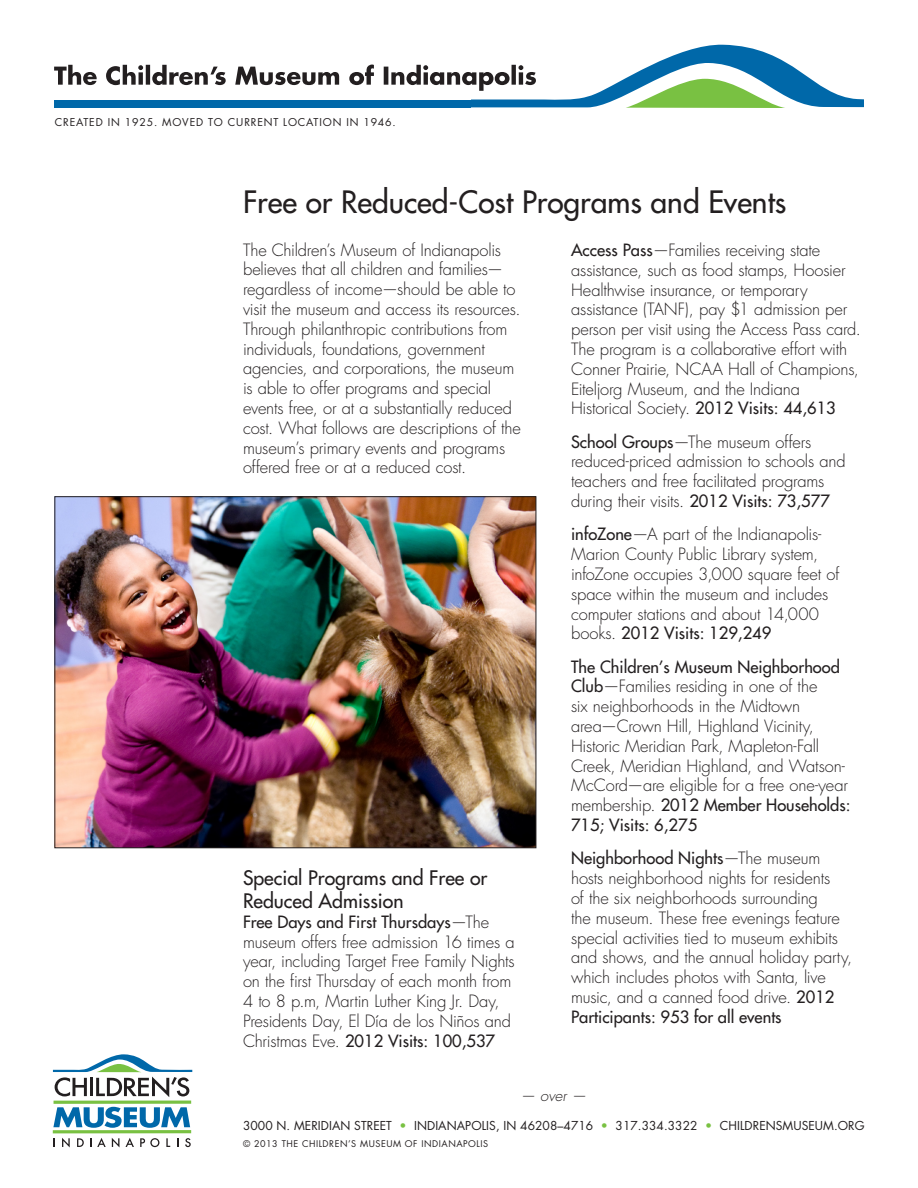
<style>
.page{position:relative;width:918px;height:1188px;background:#fff}
.page>*{position:absolute;margin:0;border:0;box-sizing:border-box;transform-origin:0 0}
.t1{font:30px "Futura";color:#231f20}
.Section_Title{font:19.5px/23.4px "Futura";color:#231f20}
.Body{font:300 16.5px/19.8px "Futura";letter-spacing:-.01em;color:#231f20}
.Section_Title-2{font:italic 300 15px "Futura";color:#231f20}
.t2{font:12px "Futura Std";letter-spacing:.005em;color:#231f20}
.t3{font:10.5px "Futura Std";letter-spacing:.08em;color:#231f20}
.t4{font:9px "Futura Std";letter-spacing:.06em;color:#231f20}
.s1{font-weight:400}
.s2{color:#79c142}
</style>
<div class="page">
<svg style="left:54px;top:44px;width:810px;height:64px"></svg>
<img style="left:56px;top:498px;width:478px;height:348px">
<svg style="left:53px;top:1138px;width:2px;height:9px"></svg>
<svg style="left:62px;top:1138px;width:8px;height:9px"></svg>
<svg style="left:77px;top:1138px;width:7px;height:9px"></svg>
<svg style="left:97px;top:1138px;width:9px;height:9px"></svg>
<svg style="left:112px;top:1138px;width:7px;height:9px"></svg>
<svg style="left:126px;top:1138px;width:8px;height:9px"></svg>
<svg style="left:140px;top:1138px;width:19px;height:9px"></svg>
<svg style="left:166px;top:1138px;width:4px;height:9px"></svg>
<svg style="left:185px;top:1138px;width:6px;height:9px"></svg>
<svg style="left:53px;top:1107px;width:137px;height:21px"></svg>
<svg style="left:53px;top:1054px;width:139px;height:43px"></svg>
<hr style="left:54px;top:1101px;width:137px;height:3px;background:#79c142">
<hr style="left:53px;top:1130px;width:138px;height:3px;background:#79c142">
<p class="t3" style="left:55px;top:115px;width:342px">CREATED IN 1925. MOVED TO CURRENT LOCATION IN 1946.</p>
<p class="t1" style="left:243px;top:183px;width:545px">Free or Reduced-Cost Programs and Events</p>
<p class="Body" style="left:243px;top:240px;width:279px">The Children’s Museum of Indianapolis believes that all children and families— regardless of income—should be able to visit the museum and access its resources.<br>Through philanthropic contributions from individuals, foundations, government agencies, and corporations, the museum is able to offer programs and special events free, or at a substantially reduced cost. What follows are descriptions of the museum’s primary events and programs offered free or at a reduced cost.</p>
<p class="Section_Title" style="left:243px;top:866px;width:246px">Special Programs and Free or<br>Reduced Admission</p>
<p class="Body" style="left:243px;top:912px;width:273px"><span class="s1">Free Days and First Thursdays</span>—The museum offers free admission 16 times a year, including Target Free Family Nights on the first Thursday of each month from 4 to 8 p.m, Martin Luther King Jr. Day, Presidents Day, El Día de los Niños and Christmas Eve. <span class="s1">2012 Visits: 100,537</span></p>
<p class="Body" style="left:571px;top:241px;width:291px"><span class="s1">Access Pass</span>—Families receiving state assistance, such as food stamps, Hoosier Healthwise insurance, or temporary assistance (TANF), pay $1 admission per person per visit using the Access Pass card.<br>The program is a collaborative effort with Conner Prairie, NCAA Hall of Champions, Eiteljorg Museum, and the Indiana Historical Society. <span class="s1">2012 Visits: 44,613</span></p>
<p class="Body" style="left:571px;top:432px;width:276px"><span class="s1">School Groups</span>—The museum offers reduced-priced admission to schools and teachers and free facilitated programs during their visits. <span class="s1">2012 Visits: 73,577</span></p>
<p class="Body" style="left:571px;top:525px;width:270px"><span class="s1">infoZone</span>—A part of the Indianapolis-Marion County Public Library system, infoZone occupies 3,000 square feet of space within the museum and includes computer stations and about 14,000 books. <span class="s1">2012 Visits: 129,249</span></p>
<p class="Body" style="left:571px;top:657px;width:281px"><span class="s1">The Children’s Museum Neighborhood Club</span>—Families residing in one of the<br>six neighborhoods in the Midtown area—Crown Hill, Highland Vicinity, Historic Meridian Park, Mapleton-Fall Creek, Meridian Highland, and Watson-McCord—are eligible for a free one-year membership. <span class="s1">2012 Member Households:<br>715; Visits: 6,275</span></p>
<p class="Body" style="left:571px;top:849px;width:283px"><span class="s1">Neighborhood Nights</span>—The museum hosts neighborhood nights for residents<br>of the six neighborhoods surrounding<br>the museum. These free evenings feature special activities tied to museum exhibits and shows, and the annual holiday party, which includes photos with Santa, live music, and a canned food drive. <span class="s1">2012<br>Participants: 953 for all events</span></p>
<p class="Section_Title-2" style="left:521px;top:1086px;width:67px">— over —</p>
<p class="t2" style="left:243px;top:1118px;width:623px">3000 N. MERIDIAN STREET <span class="s2">•</span> INDIANAPOLIS, IN 46208–4716 <span class="s2">•</span> 317.334.3322 <span class="s2">•</span> CHILDRENSMUSEUM.ORG</p>
<p class="t4" style="left:243px;top:1138px;width:247px">© 2013 THE CHILDREN’S MUSEUM OF INDIANAPOLIS</p>
</div>
